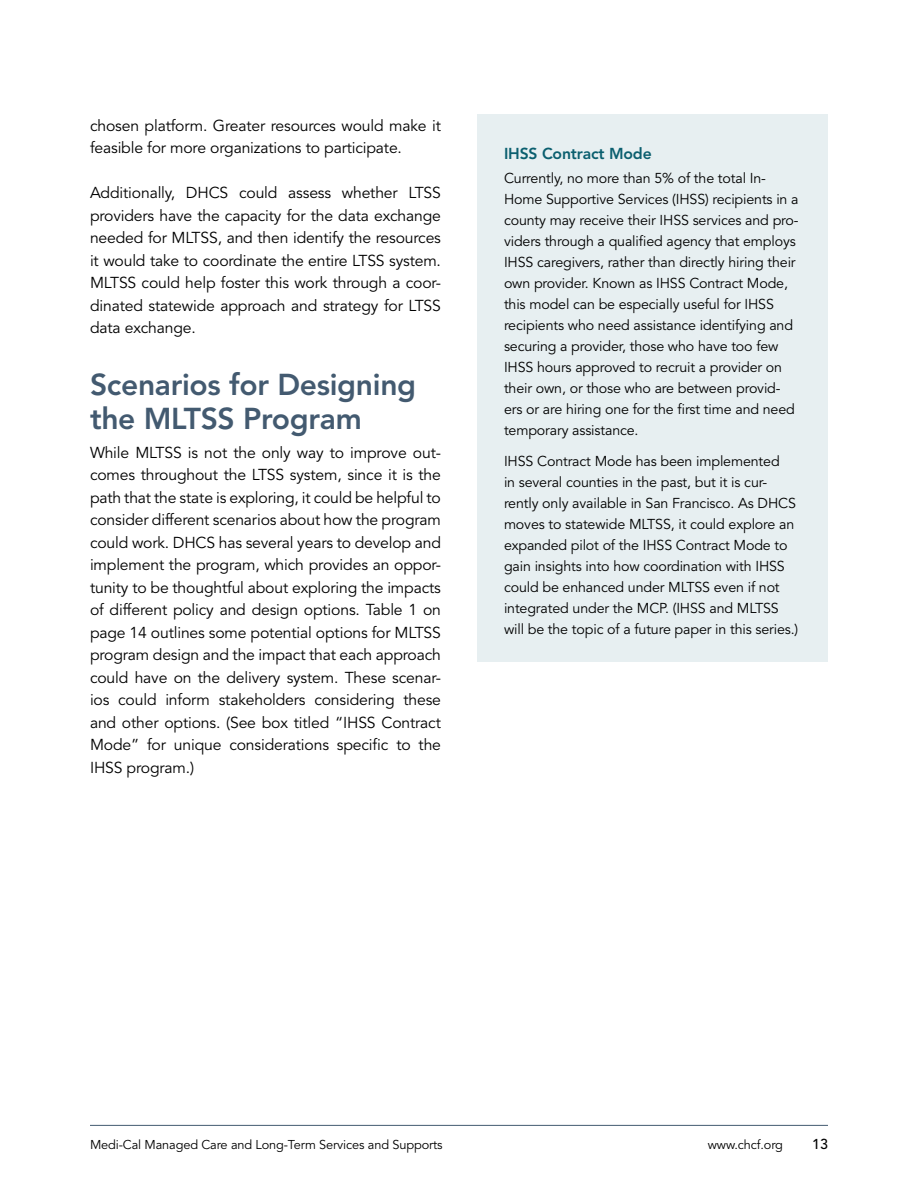
<style>
.page{position:relative;width:918px;height:1188px;background:#fff}
.page>*{position:absolute;margin:0;border:0;box-sizing:border-box;transform-origin:0 0}
.head-level_1{font:800 30px/34.5px "Avenir LT Std";letter-spacing:-.01em;color:#435a70}
.body_text__BASE{font:15.75px/22.5px "Avenir LT Std";letter-spacing:-.01em;color:#000;text-align:justify}
.box-head{font:800 15.75px "Avenir LT Std";letter-spacing:-.01em;color:#0b5f6f}
.box-text{font:14.25px/21px "Avenir LT Std";letter-spacing:-.01em;color:#000}
.footer-folio{font:500 14.25px "Avenir LT Std";color:#000}
.footer-right{font:12.75px "Avenir LT Std";letter-spacing:-.01em;color:#000}
</style>
<div class="page">
<hr style="left:90px;top:1125px;width:738px;height:1px;background:#435a70">
<div style="left:477px;top:114px;width:351px;height:547px;background:#e7eff1"></div>
<p class="body_text__BASE" style="left:90px;top:114px;width:352px">chosen platform. Greater resources would make it feasible for more organizations to participate.</p>
<p class="body_text__BASE" style="left:90px;top:182px;width:353px">Additionally, DHCS could assess whether LTSS providers have the capacity for the data exchange needed for MLTSS, and then identify the resources it would take to coordinate the entire LTSS system.<br>MLTSS could help foster this work through a coor&shy;dinated statewide approach and strategy for LTSS data exchange.</p>
<p class="head-level_1" style="left:90px;top:367px;width:328px">Scenarios for Designing the MLTSS Program</p>
<p class="body_text__BASE" style="left:90px;top:441px;width:353px">While MLTSS is not the only way to improve out&shy;comes throughout the LTSS system, since it is the path that the state is exploring, it could be helpful to consider different scenarios about how the program could work. DHCS has several years to develop and implement the program, which provides an oppor&shy;tunity to be thoughtful about exploring the impacts of different policy and design options. Table 1 on page 14 outlines some potential options for MLTSS program design and the impact that each approach could have on the delivery system. These scenar&shy;ios could inform stakeholders considering these and other options. (See box titled “IHSS Contract Mode” for unique considerations specific to the IHSS program.)</p>
<p class="box-head" style="left:504px;top:144px;width:149px">IHSS Contract Mode</p>
<p class="box-text" style="left:504px;top:168px;width:296px">Currently, no more than 5% of the total In-Home Supportive Services (IHSS) recipients in a county may receive their IHSS services and pro&shy;viders through a qualified agency that employs IHSS caregivers, rather than directly hiring their own provider. Known as IHSS Contract Mode, this model can be especially useful for IHSS recipients who need assistance identifying and securing a provider, those who have too few IHSS hours approved to recruit a provider on their own, or those who are between provid&shy;ers or are hiring one for the first time and need temporary assistance.</p>
<p class="box-text" style="left:504px;top:451px;width:296px">IHSS Contract Mode has been implemented<br>in several counties in the past, but it is cur&shy;rently only available in San Francisco. As DHCS moves to statewide MLTSS, it could explore an expanded pilot of the IHSS Contract Mode to gain insights into how coordination with IHSS could be enhanced under MLTSS even if not integrated under the MCP. (IHSS and MLTSS will be the topic of a future paper in this series.)</p>
<p class="footer-right" style="left:90px;top:1137px;width:354px">Medi-Cal Managed Care and Long-Term Services and Supports</p>
<p class="footer-right" style="left:708px;top:1137px;width:77px">www.chcf.org</p>
<p class="footer-folio" style="left:812px;top:1135px;width:17px">13</p>
</div>
